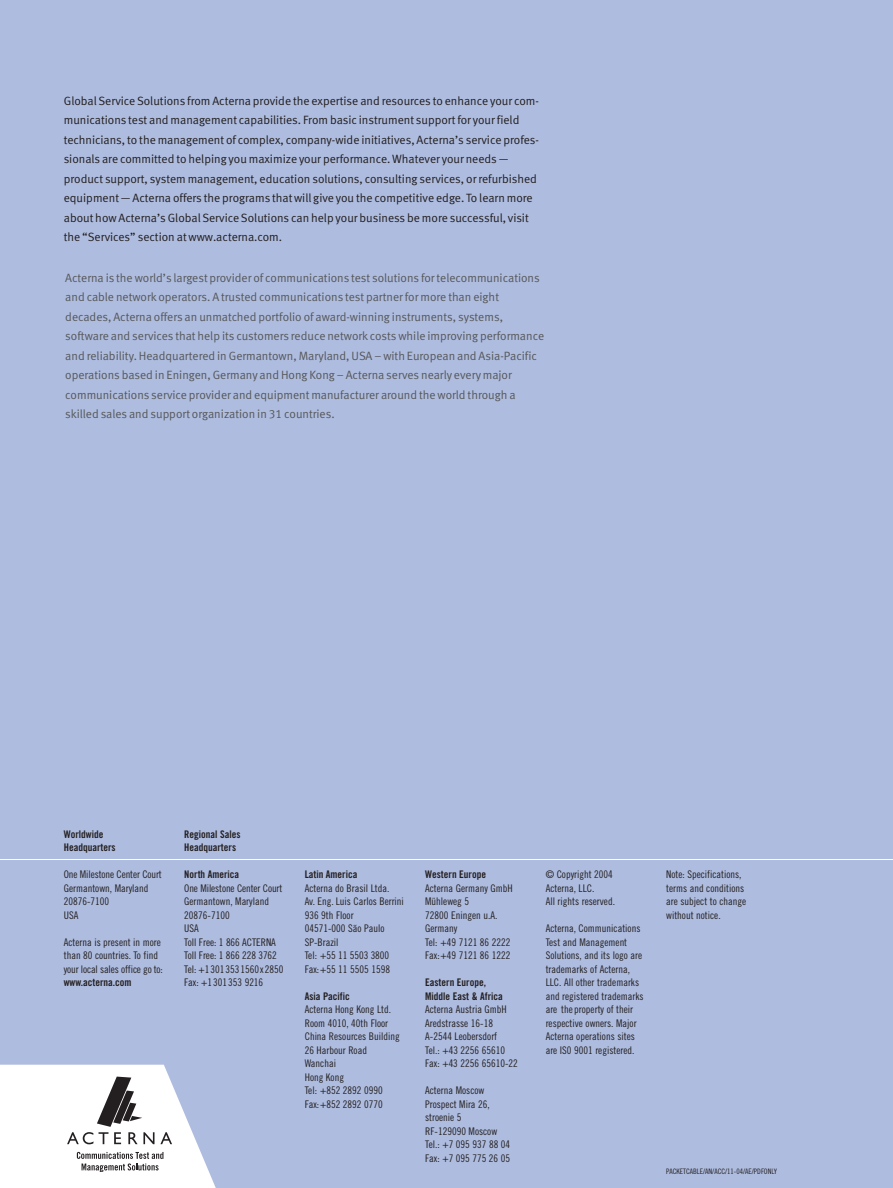
<style>
.page{position:relative;width:893px;height:1188px;background:#aebcdf}
.page>*{position:absolute;margin:0;border:0;box-sizing:border-box;transform-origin:0 0}
.t1{font:12px/19.5px "Meta Normal LF";color:#231f20}
.t2{font:12px/19.5px "Meta Normal LF";color:#57585a}
.t3{font:10.5px/13.5px "Trade Gothic Cond Eighteen";color:#231f20}
.t4{font:10.5px/13.5px "Trade Gothic Bold Cond Twenty";color:#231f20}
.t5{font:7.5px "Trade Gothic Cond Eighteen";color:#231f20}
</style>
<div class="page">
<hr style="left:0;top:859px;width:893px;height:1px;background:#fff">
<svg style="left:0;top:1065px;width:216px;height:123px;background:#e5e6ea"></svg>
<p class="t1" style="left:64px;top:92px;width:477px">Global Service Solutions from Acterna provide the expertise and resources to enhance your com&shy;munications test and management capabilities. From basic instrument support for your field technicians, to the management of complex, company-wide initiatives, Acterna’s service profes&shy;sionals are committed to helping you maximize your performance. Whatever your needs — product support, system management, education solutions, consulting services, or refurbished equipment — Acterna offers the programs that will give you the competitive edge. To learn more about how Acterna’s Global Service Solutions can help your business be more successful, visit the “Services” section at www.acterna.com.</p>
<p class="t2" style="left:65px;top:269px;width:480px">Acterna is the world’s largest provider of communications test solutions for telecommunications and cable network operators. A trusted communications test partner for more than eight decades, Acterna offers an unmatched portfolio of award-winning instruments, systems, software and services that help its customers reduce network costs while improving performance and reliability. Headquartered in Germantown, Maryland, USA – with European and Asia-Pacific operations based in Eningen, Germany and Hong Kong – Acterna serves nearly every major communications service provider and equipment manufacturer around the world through a skilled sales and support organization in 31 countries.</p>
<p class="t4" style="left:64px;top:828px;width:53px">Worldwide<br>Headquarters</p>
<p class="t3" style="left:64px;top:869px;width:100px">One Milestone Center Court<br>Germantown, Maryland<br>20876-7100<br>USA</p>
<p class="t3" style="left:64px;top:936px;width:101px">Acterna is present in more than 80 countries. To find your local sales office go to:</p>
<p class="t4" style="left:64px;top:977px;width:69px">www.acterna.com</p>
<p class="t4" style="left:184px;top:828px;width:58px">Regional Sales<br>Headquarters</p>
<p class="t4" style="left:184px;top:869px;width:57px">North America</p>
<p class="t3" style="left:184px;top:882px;width:101px">One Milestone Center Court<br>Germantown, Maryland<br>20876-7100<br>USA<br>Toll Free: 1 866 ACTERNA<br>Toll Free: 1 866 228 3762<br>Tel: +13013531560x2850<br>Fax: +1301 353 9216</p>
<p class="t4" style="left:305px;top:869px;width:54px">Latin America</p>
<p class="t3" style="left:305px;top:882px;width:101px">Acterna do Brasil Ltda.<br>Av. Eng. Luis Carlos Berrini<br>936 9th Floor<br>04571-000 São Paulo<br>SP-Brazil<br>Tel: +55 11 5503 3800<br>Fax:+55 11 5505 1598</p>
<p class="t4" style="left:305px;top:990px;width:47px">Asia Pacific</p>
<p class="t3" style="left:305px;top:1004px;width:96px">Acterna Hong Kong Ltd.<br>Room 4010, 40th Floor<br>China Resources Building<br>26 Harbour Road<br>Wanchai<br>Hong Kong<br>Tel: +852 2892 0990<br>Fax:+852 2892 0770</p>
<p class="t4" style="left:425px;top:869px;width:62px">Western Europe</p>
<p class="t3" style="left:425px;top:882px;width:89px">Acterna Germany GmbH<br>Mühleweg 5<br>72800 Eningen u.A.<br>Germany<br>Tel: +49 7121 86 2222<br>Fax:+49 7121 86 1222</p>
<p class="t4" style="left:425px;top:977px;width:79px">Eastern Europe,<br>Middle East &amp; Africa</p>
<p class="t3" style="left:425px;top:1004px;width:94px">Acterna Austria GmbH<br>Aredstrasse 16-18<br>A-2544 Leobersdorf<br>Tel.: +43 2256 65610<br>Fax: +43 2256 65610-22</p>
<p class="t3" style="left:425px;top:1085px;width:86px">Acterna Moscow<br>Prospect Mira 26, stroenie 5<br>RF-129090 Moscow<br>Tel.: +7 095 937 88 04<br>Fax: +7 095 775 26 05</p>
<p class="t3" style="left:546px;top:869px;width:71px">© Copyright 2004<br>Acterna, LLC.<br>All rights reserved.</p>
<p class="t3" style="left:546px;top:923px;width:99px">Acterna, Communications<br>Test and Management<br>Solutions, and its logo are trademarks of Acterna,<br>LLC. All other trademarks and registered trademarks are the property of their respective owners. Major<br>Acterna operations sites are IS0 9001 registered.</p>
<p class="t3" style="left:666px;top:869px;width:81px">Note: Specifications, terms and conditions are subject to change without notice.</p>
<p class="t5" style="left:666px;top:1168px;width:112px">PACKETCABLE/AN/ACC/11-04/AE/PDFONLY</p>
</div>
